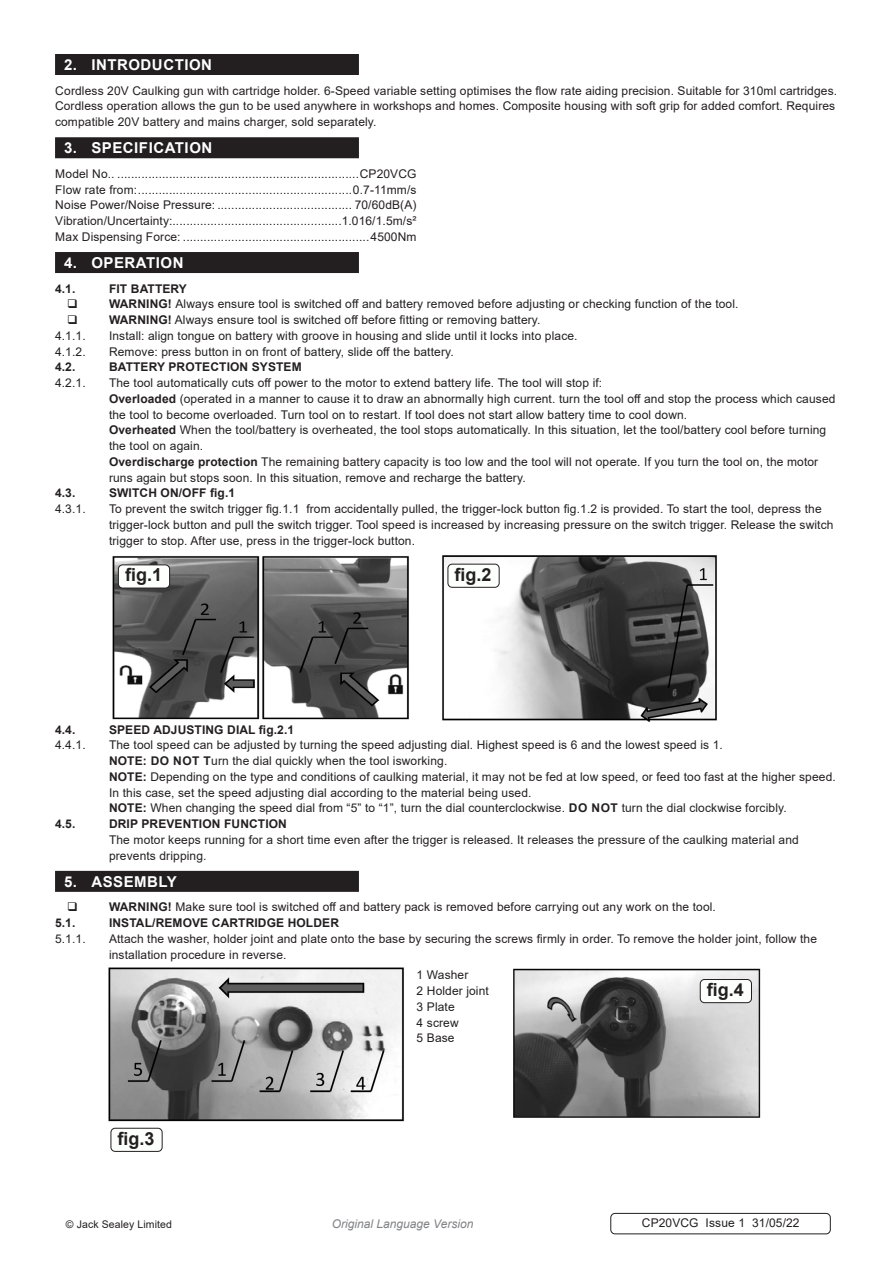
<style>
.page{position:relative;width:893px;height:1263px;background:#fff}
.page>*{position:absolute;margin:0;border:0;box-sizing:border-box;transform-origin:0 0}
.t1{font:700 18px "Arial";color:#231f20}
.t2{font:700 15px "Arial";letter-spacing:.035em;color:#fff}
.Body{font:12px/15.8px "Arial";letter-spacing:.01em;color:#231f20}
.Specifications__Tabb{font:12px "Arial";letter-spacing:.01em;color:#231f20}
.t3{font:700 12px "Arial";letter-spacing:.01em;color:#231f20}
.t4{font:italic 12px "Arial";color:#808285}
.Body__Footer{font:12px "Arial";letter-spacing:.01em;color:#231f20}
.Body__Justified__7pt{font:10.5px "Arial";letter-spacing:.01em;color:#231f20}
.s1{font-weight:700}
</style>
<div class="page">
<div style="left:55px;top:54px;width:304px;height:21px;background:#231f20"></div>
<div style="left:55px;top:137px;width:304px;height:21px;background:#231f20"></div>
<div style="left:55px;top:252px;width:304px;height:21px;background:#231f20"></div>
<div style="left:55px;top:871px;width:304px;height:21px;background:#231f20"></div>
<img style="left:442px;top:555px;width:275px;height:167px">
<img style="left:112px;top:556px;width:297px;height:164px">
<img style="left:513px;top:968px;width:248px;height:150px">
<img style="left:108px;top:967px;width:296px;height:155px">
<div style="left:118px;top:565px;width:52px;height:23px;background:#fcfffc;border-radius:4px"></div>
<div style="left:118px;top:564px;width:52px;height:24px;border:1px solid #231f20;border-radius:4px"></div>
<div style="left:448px;top:564px;width:51px;height:23px;background:#fcfffc;border-radius:4px"></div>
<div style="left:448px;top:564px;width:51px;height:24px;border:1px solid #231f20;border-radius:4px"></div>
<div style="left:111px;top:1128px;width:52px;height:24px;border:1px solid #231f20;border-radius:4px"></div>
<div style="left:700px;top:979px;width:51px;height:24px;background:#fcfffc;border-radius:4px"></div>
<div style="left:700px;top:979px;width:52px;height:24px;border:1px solid #231f20;border-radius:4px"></div>
<div style="left:610px;top:1213px;width:221px;height:21px;border:1px solid #231f20;border-radius:4px"></div>
<p class="t2" style="left:64px;top:54px;width:149px">2. INTRODUCTION</p>
<p class="Body" style="left:55px;top:82px;width:784px">Cordless 20V Caulking gun with cartridge holder. 6-Speed variable setting optimises the flow rate aiding precision. Suitable for 310ml cartridges.<br>Cordless operation allows the gun to be used anywhere in workshops and homes. Composite housing with soft grip for added comfort. Requires compatible 20V battery and mains charger, sold separately.</p>
<p class="t2" style="left:64px;top:137px;width:150px">3. SPECIFICATION</p>
<p class="Specifications__Tabb" style="left:55px;top:165px;width:363px">Model No.. ......................................................................CP20VCG</p>
<p class="Specifications__Tabb" style="left:55px;top:181px;width:363px">Flow rate from:..............................................................0.7-11mm/s</p>
<p class="Specifications__Tabb" style="left:55px;top:197px;width:363px">Noise Power/Noise Pressure: ....................................... 70/60dB(A)</p>
<p class="Specifications__Tabb" style="left:55px;top:213px;width:363px">Vibration/Uncertainty:.................................................1.016/1.5m/s²</p>
<p class="Specifications__Tabb" style="left:55px;top:228px;width:363px">Max Dispensing Force: ......................................................4500Nm</p>
<p class="t2" style="left:64px;top:252px;width:121px">4. OPERATION</p>
<p class="t3" style="left:55px;top:280px;width:22px">4.1.</p>
<p class="t3" style="left:109px;top:280px;width:79px">FIT BATTERY</p>
<p class="Body" style="left:109px;top:296px;width:631px"><span class="s1">WARNING!</span> Always ensure tool is switched off and battery removed before adjusting or checking function of the tool.</p>
<p class="Body" style="left:109px;top:312px;width:433px"><span class="s1">WARNING!</span> Always ensure tool is switched off before fitting or removing battery.</p>
<p class="Body" style="left:55px;top:328px;width:32px">4.1.1.</p>
<p class="Body" style="left:109px;top:328px;width:470px">Install: align tongue on battery with groove in housing and slide until it locks into place.</p>
<p class="Body" style="left:55px;top:343px;width:32px">4.1.2.</p>
<p class="Body" style="left:109px;top:343px;width:346px">Remove: press button in on front of battery, slide off the battery.</p>
<p class="t3" style="left:55px;top:359px;width:22px">4.2.</p>
<p class="t3" style="left:109px;top:359px;width:194px">BATTERY PROTECTION SYSTEM</p>
<p class="Body" style="left:55px;top:375px;width:32px">4.2.1.</p>
<p class="Body" style="left:109px;top:375px;width:495px">The tool automatically cuts off power to the motor to extend battery life. The tool will stop if:</p>
<p class="Body" style="left:109px;top:391px;width:728px"><span class="s1">Overloaded</span> (operated in a manner to cause it to draw an abnormally high current. turn the tool off and stop the process which caused the tool to become overloaded. Turn tool on to restart. If tool does not start allow battery time to cool down.</p>
<p class="Body" style="left:109px;top:422px;width:719px"><span class="s1">Overheated</span> When the tool/battery is overheated, the tool stops automatically. In this situation, let the tool/battery cool before turning the tool on again.</p>
<p class="Body" style="left:109px;top:454px;width:711px"><span class="s1">Overdischarge protection</span> The remaining battery capacity is too low and the tool will not operate. If you turn the tool on, the motor runs again but stops soon. In this situation, remove and recharge the battery.</p>
<p class="t3" style="left:55px;top:485px;width:22px">4.3.</p>
<p class="t3" style="left:109px;top:485px;width:128px">SWITCH ON/OFF fig.1</p>
<p class="Body" style="left:55px;top:501px;width:32px">4.3.1.</p>
<p class="Body" style="left:109px;top:501px;width:726px">To prevent the switch trigger fig.1.1 from accidentally pulled, the trigger-lock button fig.1.2 is provided. To start the tool, depress the trigger-lock button and pull the switch trigger. Tool speed is increased by increasing pressure on the switch trigger. Release the switch trigger to stop. After use, press in the trigger-lock button.</p>
<p class="t1" style="left:125px;top:562px;width:39px">fig.1</p>
<p class="t1" style="left:455px;top:562px;width:39px">fig.2</p>
<p class="t3" style="left:55px;top:721px;width:22px">4.4.</p>
<p class="t3" style="left:109px;top:721px;width:187px">SPEED ADJUSTING DIAL fig.2.1</p>
<p class="Body" style="left:55px;top:737px;width:32px">4.4.1.</p>
<p class="Body" style="left:109px;top:737px;width:615px">The tool speed can be adjusted by turning the speed adjusting dial. Highest speed is 6 and the lowest speed is 1.</p>
<p class="Body" style="left:109px;top:753px;width:340px"><span class="s1">NOTE: DO NOT T</span>urn the dial quickly when the tool isworking.</p>
<p class="Body" style="left:109px;top:769px;width:728px"><span class="s1">NOTE:</span> Depending on the type and conditions of caulking material, it may not be fed at low speed, or feed too fast at the higher speed.<br>In this case, set the speed adjusting dial according to the material being used.</p>
<p class="Body" style="left:109px;top:800px;width:679px"><span class="s1">NOTE:</span> When changing the speed dial from “5” to “1”, turn the dial counterclockwise. <span class="s1">DO NOT</span> turn the dial clockwise forcibly.</p>
<p class="t3" style="left:55px;top:815px;width:22px">4.5.</p>
<p class="t3" style="left:109px;top:815px;width:179px">DRIP PREVENTION FUNCTION</p>
<p class="Body" style="left:109px;top:832px;width:691px">The motor keeps running for a short time even after the trigger is released. It releases the pressure of the caulking material and prevents dripping.</p>
<p class="t2" style="left:64px;top:871px;width:114px">5. ASSEMBLY</p>
<p class="Body" style="left:109px;top:899px;width:608px"><span class="s1">WARNING!</span> Make sure tool is switched off and battery pack is removed before carrying out any work on the tool.</p>
<p class="t3" style="left:55px;top:914px;width:22px">5.1.</p>
<p class="t3" style="left:109px;top:914px;width:231px">INSTAL/REMOVE CARTRIDGE HOLDER</p>
<p class="Body" style="left:55px;top:931px;width:32px">5.1.1.</p>
<p class="Body" style="left:109px;top:931px;width:709px">Attach the washer, holder joint and plate onto the base by securing the screws firmly in order. To remove the holder joint, follow the installation procedure in reverse.</p>
<p class="t1" style="left:118px;top:1126px;width:39px">fig.3</p>
<p class="Body" style="left:417px;top:967px;width:53px">1 Washer</p>
<p class="Body" style="left:417px;top:983px;width:74px">2 Holder joint</p>
<p class="Body" style="left:417px;top:999px;width:40px">3 Plate</p>
<p class="Body" style="left:417px;top:1014px;width:44px">4 screw</p>
<p class="Body" style="left:417px;top:1030px;width:39px">5 Base</p>
<p class="Body__Justified__7pt" style="left:66px;top:1217px;width:108px">© Jack Sealey Limited</p>
<p class="t4" style="left:332px;top:1216px;width:143px">Original Language Version</p>
<p class="t1" style="left:707px;top:977px;width:39px">fig.4</p>
<p class="Body__Footer" style="left:642px;top:1214px;width:159px">CP20VCG Issue 1 31/05/22</p>
</div>
